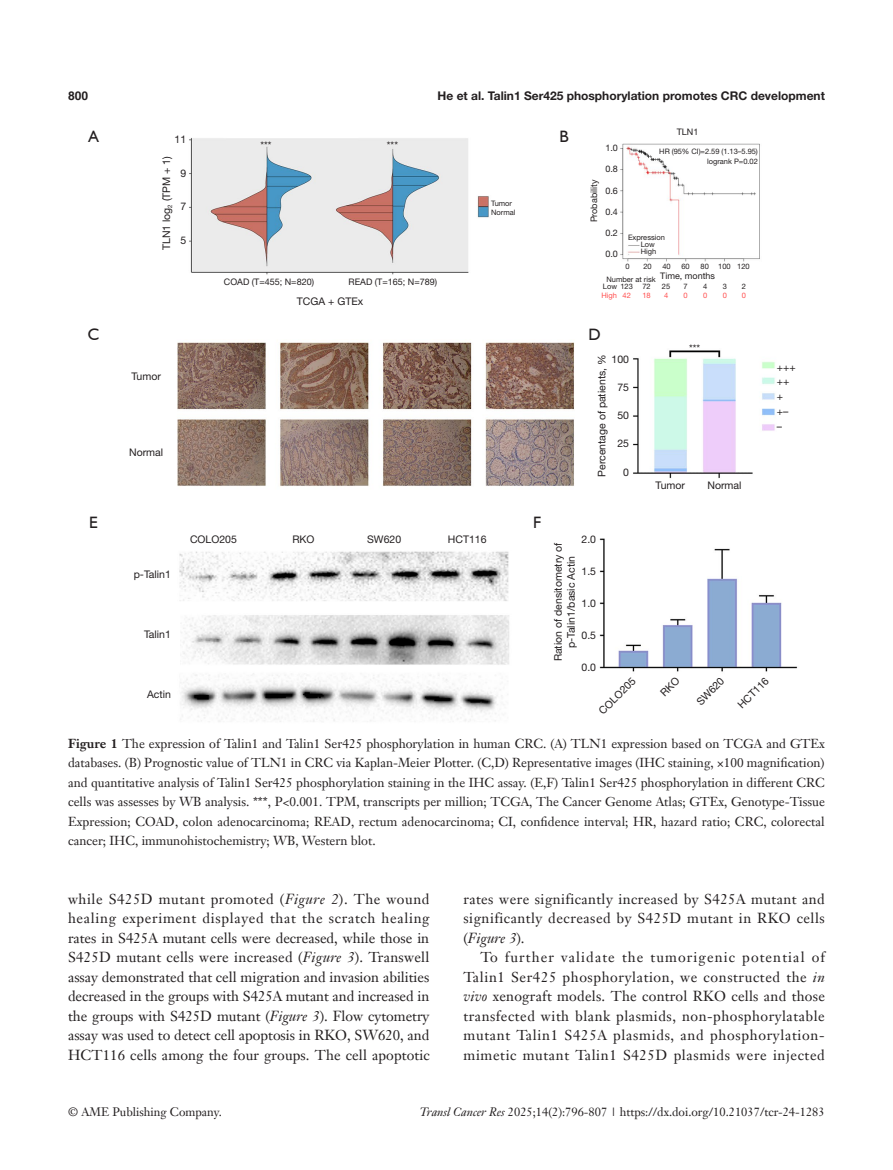
<style>
.page{position:relative;width:893px;height:1170px;background:#fff}
.page>*{position:absolute;margin:0;border:0;box-sizing:border-box;transform-origin:0 0}
.Cite{font:16.5px "Humanist 521 BT";color:#231f20}
.t1{font:14.25px/19.5px "Janson Text LT";letter-spacing:.035em;color:#231f20;text-align:justify}
.四级标题粗斜_上下不空行{font:12.75px/19.5px "Janson Text LT";color:#231f20;text-align:justify}
.t2{font:12px "Janson Text LT";color:#231f20}
.t3{font:700 12px "Helvetica Neue LT Pro";color:#231f20}
.t4{font:700 12px "Helvetica";color:#231f20}
.B-References{font:10.5px "Helvetica Neue LT Pro";color:#231f20}
.B-References-2{font:9px "Helvetica Neue LT Pro";color:#231f20}
.B-References-3{font:7.5px "Helvetica Neue LT Pro";color:#231f20}
.B-References-4{font:7.5px "Helvetica Neue LT Pro";color:#ff5050}
.s1{font-weight:700}
.s2{font-style:italic}
</style>
<div class="page">
<img style="left:177px;top:138px;width:621px;height:584px">
<div style="left:556px;top:128px;width:17px;height:17px;background:#fff"></div>
<div style="left:529px;top:513px;width:17px;height:17px;background:#fff"></div>
<div style="left:586px;top:326px;width:17px;height:17px;background:#fff"></div>
<svg style="left:660px;top:676px;width:20px;height:20px"></svg>
<p class="t4" style="left:68px;top:88px;width:22px">800</p>
<p class="t3" style="left:438px;top:88px;width:389px">He et al. Talin1 Ser425 phosphorylation promotes CRC development</p>
<p class="Cite" style="left:88px;top:126px;width:12px">A</p>
<p class="Cite" style="left:559px;top:126px;width:11px">B</p>
<p class="B-References" style="left:175px;top:133px;width:13px">11</p>
<p class="B-References" style="left:180px;top:166px;width:7px">9</p>
<p class="B-References" style="left:180px;top:200px;width:7px">7</p>
<p class="B-References" style="left:180px;top:234px;width:7px">5</p>
<p class="B-References" style="left:260px;top:138px;width:13px">***</p>
<p class="B-References" style="left:387px;top:138px;width:13px">***</p>
<p class="B-References" style="left:160px;top:250px;width:96px;rotate:-90deg">TLN1 log<sub>2</sub> (TPM + 1)</p>
<p class="B-References-3" style="left:491px;top:198px;width:22px">Tumor</p>
<p class="B-References-3" style="left:491px;top:208px;width:26px">Normal</p>
<p class="B-References-2" style="left:224px;top:276px;width:92px">COAD (T=455; N=820)</p>
<p class="B-References-2" style="left:349px;top:276px;width:90px">READ (T=165; N=789)</p>
<p class="Cite" style="left:88px;top:324px;width:13px">C</p>
<p class="B-References" style="left:132px;top:369px;width:31px">Tumor</p>
<p class="B-References" style="left:129px;top:445px;width:36px">Normal</p>
<p class="B-References" style="left:297px;top:294px;width:68px">TCGA + GTEx</p>
<p class="Cite" style="left:89px;top:512px;width:10px">E</p>
<p class="Cite" style="left:533px;top:512px;width:10px">F</p>
<p class="B-References-2" style="left:605px;top:142px;width:14px">1.0</p>
<p class="B-References-2" style="left:605px;top:163px;width:14px">0.8</p>
<p class="B-References-2" style="left:605px;top:185px;width:14px">0.6</p>
<p class="B-References-2" style="left:605px;top:206px;width:14px">0.4</p>
<p class="B-References-2" style="left:605px;top:227px;width:14px">0.2</p>
<p class="B-References-2" style="left:605px;top:248px;width:14px">0.0</p>
<p class="B-References-2" style="left:588px;top:222px;width:44px;rotate:-90deg">Probability</p>
<p class="B-References-2" style="left:677px;top:127px;width:23px">TLN1</p>
<p class="B-References-3" style="left:659px;top:147px;width:100px">HR (95% CI)=2.59 (1.13–5.95)</p>
<p class="B-References-3" style="left:707px;top:157px;width:52px">logrank P=0.02</p>
<p class="B-References-3" style="left:628px;top:233px;width:38px">Expression</p>
<p class="B-References-3" style="left:641px;top:240px;width:16px">Low</p>
<p class="B-References-3" style="left:641px;top:247px;width:17px">High</p>
<p class="B-References-3" style="left:625px;top:261px;width:6px">0</p>
<p class="B-References-3" style="left:643px;top:261px;width:10px">20</p>
<p class="B-References-3" style="left:662px;top:261px;width:10px">40</p>
<p class="B-References-3" style="left:681px;top:261px;width:10px">60</p>
<p class="B-References-3" style="left:700px;top:261px;width:10px">80</p>
<p class="B-References-3" style="left:718px;top:261px;width:33px">100 120</p>
<p class="B-References-2" style="left:660px;top:270px;width:56px">Time, months</p>
<p class="B-References-3" style="left:606px;top:274px;width:51px">Number at risk</p>
<p class="B-References-3" style="left:603px;top:282px;width:32px">Low 123</p>
<p class="B-References-4" style="left:601px;top:290px;width:17px">High</p>
<p class="B-References-4" style="left:622px;top:290px;width:10px">42</p>
<p class="B-References-3" style="left:642px;top:282px;width:10px">72</p>
<p class="B-References-4" style="left:642px;top:290px;width:10px">18</p>
<p class="B-References-3" style="left:662px;top:282px;width:10px">25</p>
<p class="B-References-4" style="left:664px;top:290px;width:6px">4</p>
<p class="B-References-3" style="left:684px;top:282px;width:6px">7</p>
<p class="B-References-4" style="left:684px;top:290px;width:6px">0</p>
<p class="B-References-3" style="left:703px;top:282px;width:6px">4</p>
<p class="B-References-4" style="left:703px;top:290px;width:6px">0</p>
<p class="B-References-3" style="left:723px;top:282px;width:6px">3</p>
<p class="B-References-4" style="left:723px;top:290px;width:6px">0</p>
<p class="Cite" style="left:588px;top:324px;width:14px">D</p>
<p class="B-References" style="left:612px;top:352px;width:19px">100</p>
<p class="B-References" style="left:617px;top:380px;width:13px">75</p>
<p class="B-References" style="left:617px;top:409px;width:13px">50</p>
<p class="B-References" style="left:617px;top:437px;width:13px">25</p>
<p class="B-References" style="left:623px;top:465px;width:7px">0</p>
<p class="B-References" style="left:595px;top:477px;width:124px;rotate:-90deg">Percentage of patients, %</p>
<p class="B-References" style="left:689px;top:342px;width:13px">***</p>
<p class="B-References-3" style="left:742px;top:282px;width:6px">2</p>
<p class="B-References-4" style="left:742px;top:290px;width:6px">0</p>
<p class="B-References" style="left:656px;top:478px;width:31px">Tumor</p>
<p class="B-References" style="left:707px;top:478px;width:36px">Normal</p>
<p class="B-References" style="left:134px;top:568px;width:39px">p-Talin1</p>
<p class="B-References" style="left:144px;top:627px;width:28px">Talin1</p>
<p class="B-References" style="left:190px;top:533px;width:48px">COLO205</p>
<p class="B-References" style="left:292px;top:533px;width:24px">RKO</p>
<p class="B-References" style="left:367px;top:533px;width:36px">SW620</p>
<p class="B-References" style="left:448px;top:533px;width:40px">HCT116</p>
<p class="B-References" style="left:582px;top:533px;width:16px">2.0</p>
<p class="B-References" style="left:582px;top:565px;width:16px">1.5</p>
<p class="B-References" style="left:582px;top:597px;width:16px">1.0</p>
<p class="B-References" style="left:582px;top:628px;width:16px">0.5</p>
<p class="B-References" style="left:582px;top:660px;width:16px">0.0</p>
<p class="B-References" style="left:552px;top:661px;width:120px;rotate:-90deg">Ration of densitometry of</p>
<p class="B-References" style="left:565px;top:648px;width:94px;rotate:-90deg">p-Talin1/basic Actin</p>
<p class="B-References" style="left:777px;top:360px;width:20px">+++</p>
<p class="B-References" style="left:777px;top:375px;width:14px">++</p>
<p class="B-References" style="left:777px;top:390px;width:8px">+</p>
<p class="B-References" style="left:777px;top:404px;width:13px">+–</p>
<p class="B-References" style="left:777px;top:419px;width:7px">–</p>
<p class="B-References" style="left:147px;top:687px;width:25px">Actin</p>
<p class="B-References" style="left:596px;top:707px;width:48px;rotate:-45deg">COLO205</p>
<p class="B-References" style="left:694px;top:698px;width:36px;rotate:-45deg">SW620</p>
<p class="B-References" style="left:735px;top:702px;width:40px;rotate:-45deg">HCT116</p>
<p class="四级标题粗斜_上下不空行" style="left:68px;top:733px;width:758px"><span class="s1">Figure 1</span> The expression of Talin1 and Talin1 Ser425 phosphorylation in human CRC. (A) TLN1 expression based on TCGA and GTEx databases. (B) Prognostic value of TLN1 in CRC via Kaplan-Meier Plotter. (C,D) Representative images (IHC staining, ×100 magnification) and quantitative analysis of Talin1 Ser425 phosphorylation staining in the IHC assay. (E,F) Talin1 Ser425 phosphorylation in different CRC cells was assesses by WB analysis. ***, P&lt;0.001. TPM, transcripts per million; TCGA, The Cancer Genome Atlas; GTEx, Genotype-Tissue Expression; COAD, colon adenocarcinoma; READ, rectum adenocarcinoma; CI, confidence interval; HR, hazard ratio; CRC, colorectal cancer; IHC, immunohistochemistry; WB, Western blot.</p>
<p class="t1" style="left:68px;top:888px;width:363px">while S425D mutant promoted (<span class="s2">Figure 2</span>). The wound healing experiment displayed that the scratch healing rates in S425A mutant cells were decreased, while those in S425D mutant cells were increased (<span class="s2">Figure 3</span>). Transwell assay demonstrated that cell migration and invasion abilities decreased in the groups with S425A mutant and increased in the groups with S425D mutant (<span class="s2">Figure 3</span>). Flow cytometry assay was used to detect cell apoptosis in RKO, SW620, and HCT116 cells among the four groups. The cell apoptotic</p>
<p class="t1" style="left:463px;top:888px;width:363px">rates were significantly increased by S425A mutant and significantly decreased by S425D mutant in RKO cells (<span class="s2">Figure 3</span>).</p>
<p class="t1" style="left:463px;top:947px;width:363px;text-indent:17px">To further validate the tumorigenic potential of Talin1 Ser425 phosphorylation, we constructed the <span class="s2">in vivo</span> xenograft models. The control RKO cells and those transfected with blank plasmids, non-phosphorylatable mutant Talin1 S425A plasmids, and phosphorylation&shy;mimetic mutant Talin1 S425D plasmids were injected</p>
<p class="t2" style="left:68px;top:1104px;width:155px">© AME Publishing Company.</p>
<p class="t2" style="left:420px;top:1104px;width:406px"><span class="s2">Transl Cancer Res</span> 2025;14(2):796-807 | https://dx.doi.org/10.21037/tcr-24-1283</p>
</div>
